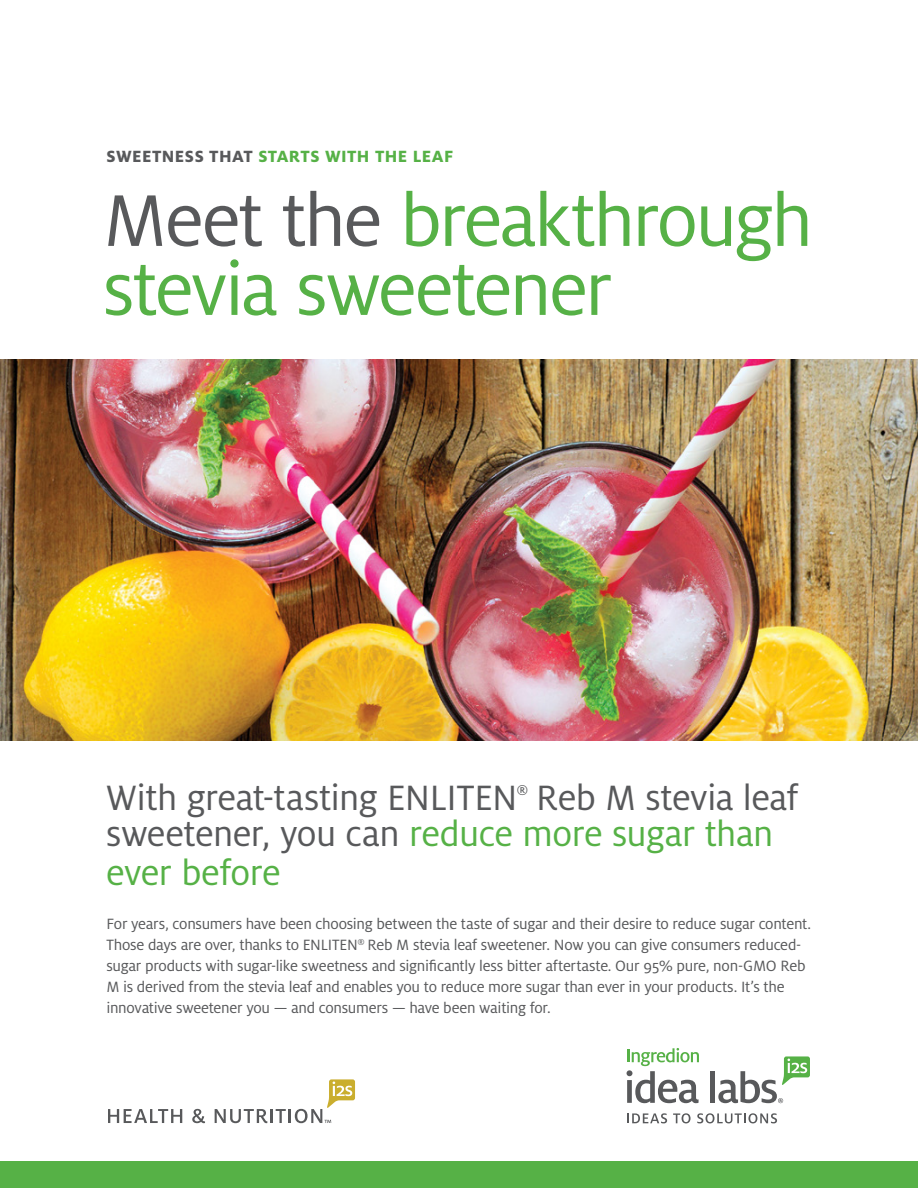
<style>
.page{position:relative;width:918px;height:1188px;background:#fff}
.page>*{position:absolute;margin:0;border:0;box-sizing:border-box;transform-origin:0 0}
.FS_Back_URL_Grn{font:81px/69px "Milo Pro";letter-spacing:-.035em;color:#56b146}
.FS_FrontBody{font:39px/37.5px "Milo Pro";letter-spacing:-.015em;color:#58595b}
.FS_Headline_LeadIn{font:800 18px "Milo Pro";letter-spacing:.025em;color:#56b146}
.FS_FrontBody-2{font:16.5px/21px "Milo Pro";letter-spacing:-.015em;color:#58595b}
.FS_FrontBody-3{font:15.75px "Milo Pro";color:#58595b}
.s1{color:#58595b}
.s2{color:#56b146}
</style>
<div class="page">
<div style="left:0;top:1161px;width:918px;height:27px;background:#56b146"></div>
<img style="left:0;top:359px;width:918px;height:382px">
<svg style="left:108px;top:1109px;width:74px;height:14px"></svg>
<svg style="left:192px;top:1109px;width:13px;height:14px"></svg>
<svg style="left:215px;top:1109px;width:52px;height:14px"></svg>
<hr style="left:270px;top:1109px;width:3px;height:14px;background:#58595b">
<svg style="left:276px;top:1079px;width:79px;height:44px"></svg>
<svg style="left:627px;top:1048px;width:72px;height:55px"></svg>
<hr style="left:711px;top:1071px;width:4px;height:32px;background:#58595b">
<svg style="left:627px;top:1113px;width:40px;height:10px"></svg>
<svg style="left:673px;top:1113px;width:18px;height:10px"></svg>
<svg style="left:697px;top:1113px;width:80px;height:10px"></svg>
<svg style="left:718px;top:1056px;width:92px;height:47px"></svg>
<p class="FS_Headline_LeadIn" style="left:106px;top:146px;width:348px"><span class="s1">SWEETNESS THAT</span> STARTS WITH THE LEAF</p>
<p class="FS_Back_URL_Grn" style="left:103px;top:187px;width:712px"><span class="s1">Meet the</span> breakthrough stevia sweetener</p>
<p class="FS_FrontBody" style="left:106px;top:779px;width:694px;text-indent:430px">Reb M stevia leaf sweetener, you can <span class="s2">reduce more sugar than ever before</span></p>
<p class="FS_FrontBody-2" style="left:106px;top:914px;width:706px">For years, consumers have been choosing between the taste of sugar and their desire to reduce sugar content.<br>Those days are over, thanks to ENLITEN<sup>®</sup> Reb M stevia leaf sweetener. Now you can give consumers reduced&shy;sugar products with sugar-like sweetness and significantly less bitter aftertaste. Our 95% pure, non-GMO Reb M is derived from the stevia leaf and enables you to reduce more sugar than ever in your products. It’s the innovative sweetener you — and consumers — have been waiting for.</p>
<p class="FS_FrontBody" style="left:106px;top:779px;width:413px">With great-tasting ENLITEN</p>
<p class="FS_FrontBody-3" style="left:517px;top:781px;width:13px">®</p>
</div>
